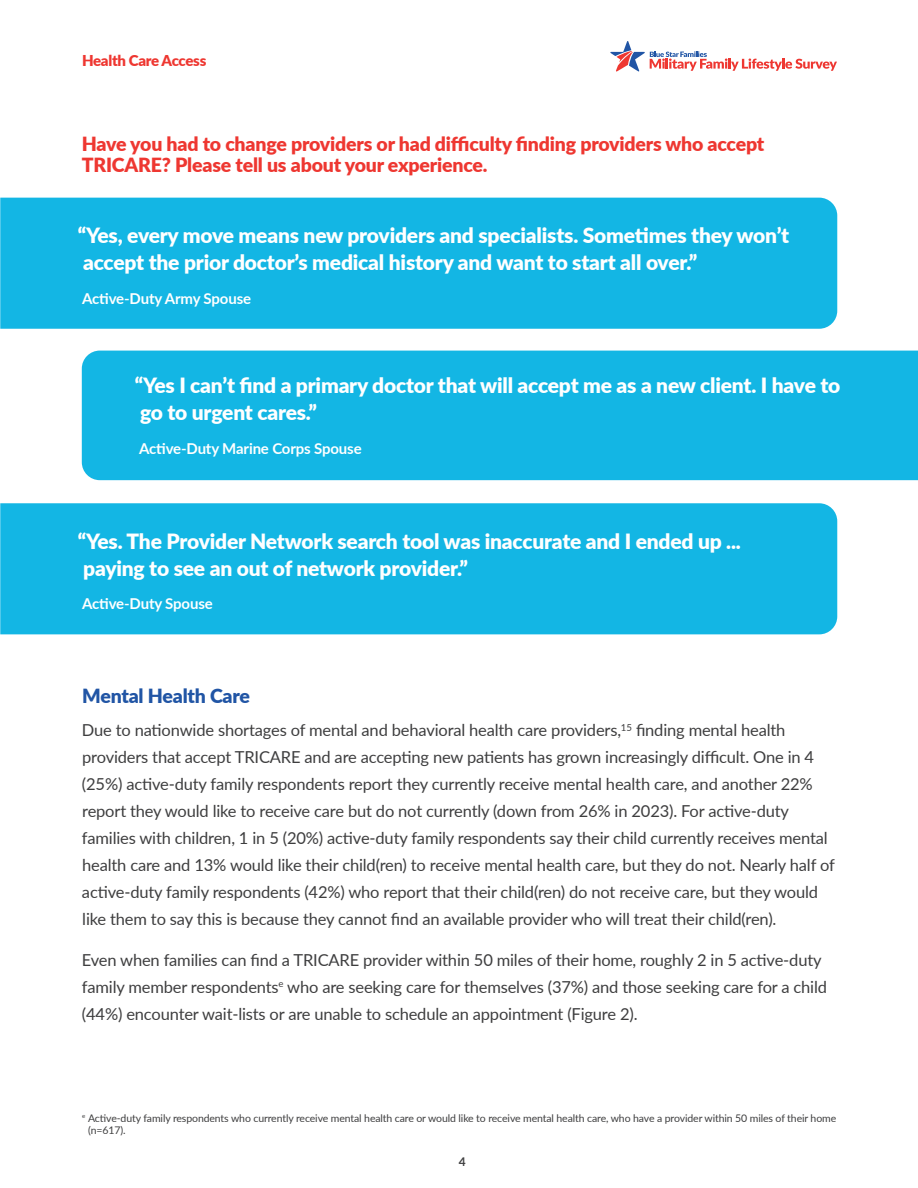
<style>
.page{position:relative;width:918px;height:1188px;background:#fff}
.page>*{position:absolute;margin:0;border:0;box-sizing:border-box;transform-origin:0 0}
.Body_Text{font:900 21px/27px "Lato";letter-spacing:-.01em;color:#fff}
.Body_Text-2{font:900 19.5px/21px "Lato";letter-spacing:-.01em;color:#ee3731}
.Body_Text-3{font:900 19.5px "Lato";letter-spacing:-.01em;color:#2155a5}
.Body_Text-4{font:16.5px/27px "Lato";letter-spacing:-.01em;color:#3e3e3f}
.Body_Text-5{font:700 15px "Lato";letter-spacing:-.01em;color:#fff}
.Subhead-white{font:900 15px "Lato";letter-spacing:-.02em;color:#ee3731}
.t1{font:700 12px "Lato";color:#3e3e3f}
.Body_Text-6{font:10.5px/12px "Lato";letter-spacing:-.01em;color:#3e3e3f}
</style>
<div class="page">
<svg style="left:610px;top:41px;width:227px;height:31px"></svg>
<div style="left:0;top:198px;width:837px;height:131px;background:#13b6e4"></div>
<div style="left:82px;top:351px;width:836px;height:129px;background:#13b6e4"></div>
<div style="left:0;top:503px;width:837px;height:131px;background:#13b6e4"></div>
<p class="Subhead-white" style="left:82px;top:49px;width:126px">Health Care Access</p>
<p class="Body_Text-2" style="left:82px;top:132px;width:684px">Have you had to change providers or had difficulty finding providers who accept<br>TRICARE? Please tell us about your experience.</p>
<p class="Body_Text" style="left:78px;top:221px;width:713px">“Yes, every move means new providers and specialists. Sometimes they won’t accept the prior doctor’s medical history and want to start all over.”</p>
<p class="Body_Text-5" style="left:82px;top:287px;width:171px">Active-Duty Army Spouse</p>
<p class="Body_Text" style="left:135px;top:371px;width:707px">“Yes I can’t find a primary doctor that will accept me as a new client. I have to go to urgent cares.”</p>
<p class="Body_Text-5" style="left:139px;top:437px;width:224px">Active-Duty Marine Corps Spouse</p>
<p class="Body_Text" style="left:78px;top:527px;width:665px">“Yes. The Provider Network search tool was inaccurate and I ended up ... paying to see an out of network provider.”</p>
<p class="Body_Text-5" style="left:82px;top:593px;width:132px">Active-Duty Spouse</p>
<p class="Body_Text-3" style="left:82px;top:681px;width:169px">Mental Health Care</p>
<p class="Body_Text-4" style="left:82px;top:716px;width:755px">Due to nationwide shortages of mental and behavioral health care providers,<sup>15</sup> finding mental health providers that accept TRICARE and are accepting new patients has grown increasingly difficult. One in 4 (25%) active-duty family respondents report they currently receive mental health care, and another 22% report they would like to receive care but do not currently (down from 26% in 2023). For active-duty families with children, 1 in 5 (20%) active-duty family respondents say their child currently receives mental health care and 13% would like their child(ren) to receive mental health care, but they do not. Nearly half of active-duty family respondents (42%) who report that their child(ren) do not receive care, but they would like them to say this is because they cannot find an available provider who will treat their child(ren).</p>
<p class="Body_Text-4" style="left:82px;top:946px;width:747px">Even when families can find a TRICARE provider within 50 miles of their home, roughly 2 in 5 active-duty family member respondents<sup>e</sup> who are seeking care for themselves (37%) and those seeking care for a child (44%) encounter wait-lists or are unable to schedule an appointment (Figure 2).</p>
<p class="Body_Text-6" style="left:88px;top:1112px;width:750px;text-indent:-6px"><sup>e</sup> Active-duty family respondents who currently receive mental health care or would like to receive mental health care, who have a provider within 50 miles of their home (n=617).</p>
<p class="t1" style="left:459px;top:1153px;width:8px">4</p>
</div>
